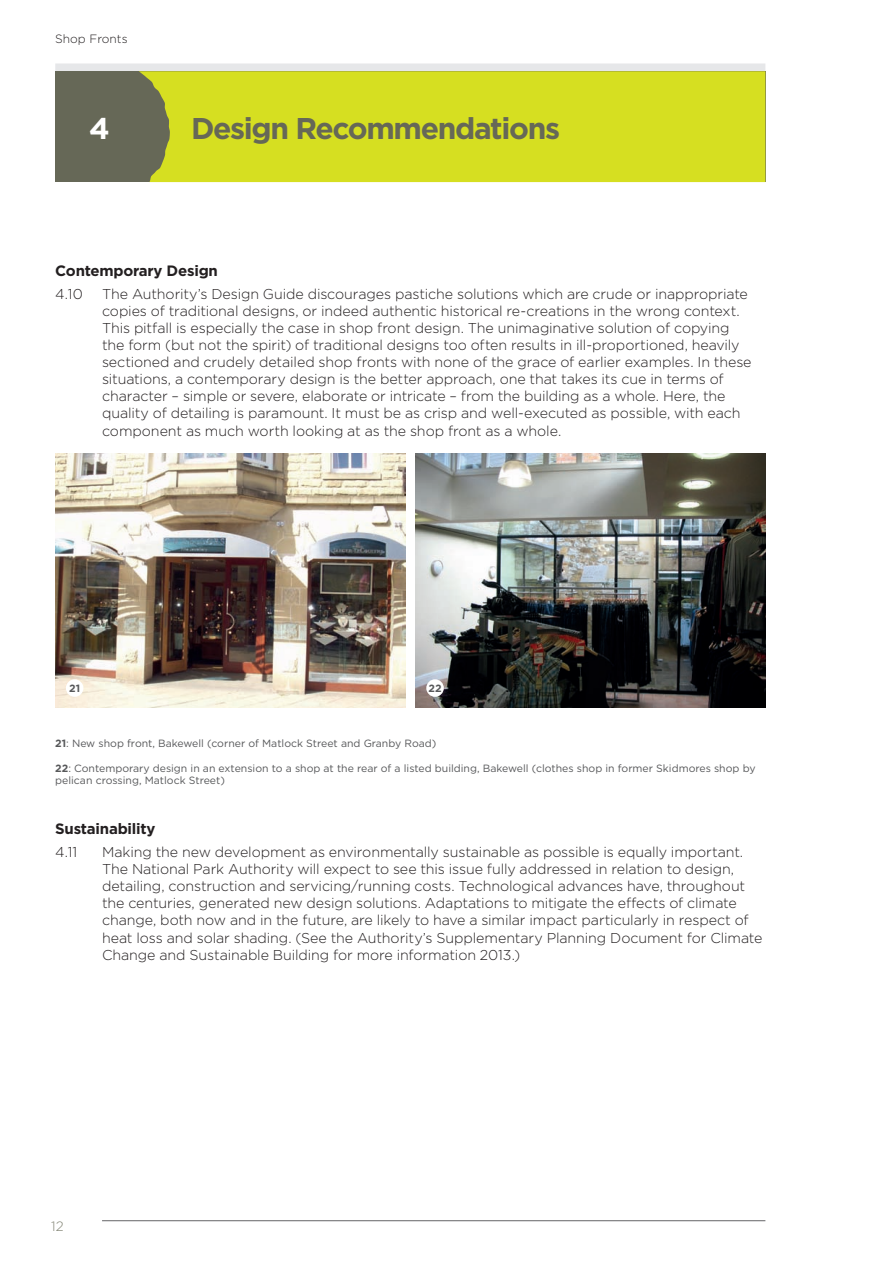
<style>
.page{position:relative;width:893px;height:1263px;background:#fff}
.page>*{position:absolute;margin:0;border:0;box-sizing:border-box;transform-origin:0 0}
.t1{font:700 30px "Gotham";letter-spacing:-.045em;color:#666857}
.t2{font:700 30px "Gotham";color:#fff}
.t3{font:700 15px "Gotham";letter-spacing:-.015em;color:#231f20}
.t4{font:300 14.25px/17.1px "Gotham";letter-spacing:-.01em;color:#231f20}
.t5{font:300 13.5px "Gotham";color:#818373}
.t6{font:300 12px "Gotham";color:#231f20}
.t7{font:10.5px/12.6px "Gotham";color:#57585a}
.t8{font:700 10.5px "Gotham";color:#57585a}
.s1{font-weight:700}
</style>
<div class="page">
<img style="left:55px;top:453px;width:350px;height:254px">
<img style="left:416px;top:453px;width:349px;height:254px">
<div style="left:66px;top:679px;width:17px;height:18px;background:#fff;border-radius:50%"></div>
<div style="left:426px;top:679px;width:18px;height:18px;background:#fff;border-radius:50%"></div>
<hr style="left:102px;top:1220px;width:663px;height:1px;background:#636366">
<div style="left:55px;top:63px;width:710px;height:8px;background:#e6e7e9"></div>
<div style="left:55px;top:72px;width:710px;height:110px;background:#666857"></div>
<div style="left:139px;top:71px;width:626px;height:111px;background:#d6df21"></div>
<p class="t6" style="left:55px;top:31px;width:74px">Shop Fronts</p>
<h1 class="t2" style="left:89px;top:108px;width:22px">4</h1>
<h1 class="t1" style="left:191px;top:108px;width:371px">Design Recommendations</h1>
<p class="t3" style="left:55px;top:260px;width:164px">Contemporary Design</p>
<p class="t4" style="left:55px;top:285px;width:29px">4.10</p>
<p class="t4" style="left:102px;top:285px;width:651px">The Authority’s Design Guide discourages pastiche solutions which are crude or inappropriate copies of traditional designs, or indeed authentic historical re-creations in the wrong context.<br>This pitfall is especially the case in shop front design. The unimaginative solution of copying the form (but not the spirit) of traditional designs too often results in ill-proportioned, heavily sectioned and crudely detailed shop fronts with none of the grace of earlier examples. In these situations, a contemporary design is the better approach, one that takes its cue in terms of character – simple or severe, elaborate or intricate – from the building as a whole. Here, the quality of detailing is paramount. It must be as crisp and well-executed as possible, with each component as much worth looking at as the shop front as a whole.</p>
<p class="t8" style="left:69px;top:682px;width:12px">21</p>
<p class="t8" style="left:428px;top:682px;width:15px">22</p>
<p class="t7" style="left:55px;top:736px;width:383px"><span class="s1">21</span>: New shop front, Bakewell (corner of Matlock Street and Granby Road)</p>
<p class="t7" style="left:55px;top:761px;width:702px"><span class="s1">22</span>: Contemporary design in an extension to a shop at the rear of a listed building, Bakewell (clothes shop in former Skidmores shop by pelican crossing, Matlock Street)</p>
<p class="t3" style="left:55px;top:819px;width:102px">Sustainability</p>
<p class="t4" style="left:55px;top:843px;width:24px">4.11</p>
<p class="t4" style="left:102px;top:843px;width:662px">Making the new development as environmentally sustainable as possible is equally important.<br>The National Park Authority will expect to see this issue fully addressed in relation to design, detailing, construction and servicing/running costs. Technological advances have, throughout the centuries, generated new design solutions. Adaptations to mitigate the effects of climate change, both now and in the future, are likely to have a similar impact particularly in respect of heat loss and solar shading. (See the Authority’s Supplementary Planning Document for Climate Change and Sustainable Building for more information 2013.)</p>
<p class="t5" style="left:51px;top:1218px;width:14px">12</p>
</div>
